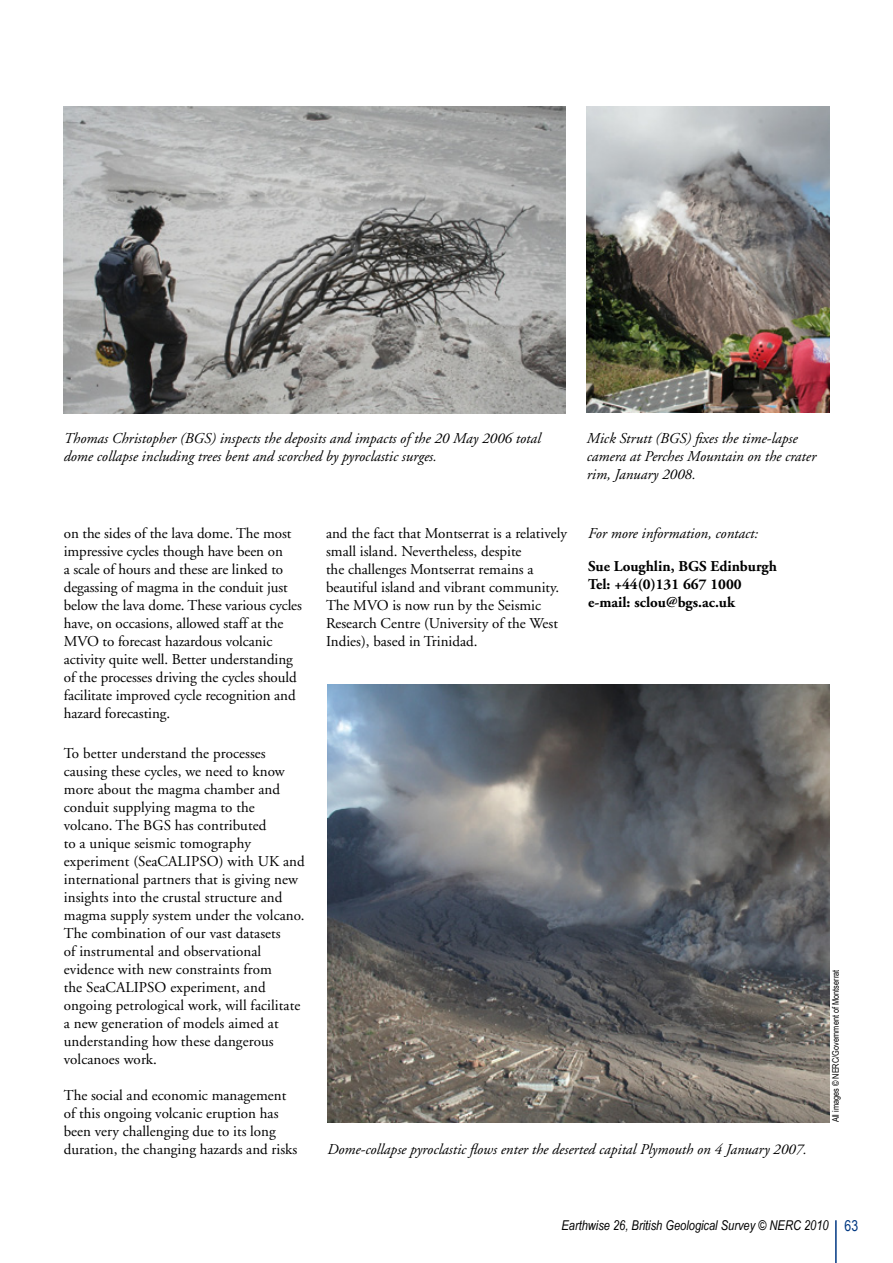
<style>
.page{position:relative;width:893px;height:1263px;background:#fff}
.page>*{position:absolute;margin:0;border:0;box-sizing:border-box;transform-origin:0 0}
.Main_Body_Text{font:15px/18px "Adobe Garamond";color:#000}
.Main_Body_Text-2{font:italic 15px/18px "Adobe Garamond";color:#000}
.Main_Body_Text-3{font:700 15px "Adobe Garamond";color:#000}
.page_number{font:15px "Arial Narrow";color:#003882}
.bottom_page_text{font:italic 13.5px "Arial Narrow";color:#000}
.Credit{font:9px "Arial Narrow";color:#000}
</style>
<div class="page">
<hr style="left:835px;top:1220px;width:2px;height:43px;background:#003882">
<img style="left:327px;top:685px;width:502px;height:438px">
<img style="left:64px;top:106px;width:502px;height:308px">
<img style="left:587px;top:106px;width:242px;height:306px">
<p class="Main_Body_Text-2" style="left:64px;top:430px;width:478px">Thomas Christopher (BGS) inspects the deposits and impacts of the 20 May 2006 total dome collapse including trees bent and scorched by pyroclastic surges.</p>
<p class="Main_Body_Text-2" style="left:587px;top:430px;width:231px">Mick Strutt (BGS) fixes the time-lapse camera at Perches Mountain on the crater rim, January 2008.</p>
<p class="Main_Body_Text" style="left:64px;top:525px;width:240px">on the sides of the lava dome. The most impressive cycles though have been on<br>a scale of hours and these are linked to degassing of magma in the conduit just below the lava dome. These various cycles have, on occasions, allowed staff at the MVO to forecast hazardous volcanic activity quite well. Better understanding of the processes driving the cycles should facilitate improved cycle recognition and hazard forecasting.</p>
<p class="Main_Body_Text" style="left:64px;top:744px;width:242px">To better understand the processes causing these cycles, we need to know more about the magma chamber and conduit supplying magma to the volcano. The BGS has contributed<br>to a unique seismic tomography experiment (SeaCALIPSO) with UK and international partners that is giving new insights into the crustal structure and magma supply system under the volcano.<br>The combination of our vast datasets<br>of instrumental and observational evidence with new constraints from<br>the SeaCALIPSO experiment, and ongoing petrological work, will facilitate a new generation of models aimed at understanding how these dangerous volcanoes work.</p>
<p class="Main_Body_Text" style="left:64px;top:1086px;width:235px">The social and economic management of this ongoing volcanic eruption has been very challenging due to its long duration, the changing hazards and risks</p>
<p class="Main_Body_Text" style="left:326px;top:525px;width:242px">and the fact that Montserrat is a relatively small island. Nevertheless, despite<br>the challenges Montserrat remains a beautiful island and vibrant community.<br>The MVO is now run by the Seismic Research Centre (University of the West Indies), based in Trinidad.</p>
<p class="Main_Body_Text-2" style="left:588px;top:525px;width:172px">For more information, contact:</p>
<p class="Main_Body_Text-3" style="left:588px;top:558px;width:190px">Sue Loughlin, BGS Edinburgh</p>
<p class="Main_Body_Text-3" style="left:588px;top:576px;width:155px">Tel: +44(0)131 667 1000</p>
<p class="Main_Body_Text-3" style="left:588px;top:594px;width:148px">e-mail: sclou@bgs.ac.uk</p>
<p class="Main_Body_Text-2" style="left:327px;top:1140px;width:481px">Dome-collapse pyroclastic flows enter the deserted capital Plymouth on 4 January 2007.</p>
<p class="Credit" style="left:829px;top:1122px;width:154px;rotate:-90deg">All images © NERC/Government of Montserrat</p>
<p class="bottom_page_text" style="left:561px;top:1216px;width:269px">Earthwise 26, British Geological Survey © NERC 2010</p>
<p class="page_number" style="left:844px;top:1215px;width:15px">63</p>
</div>
